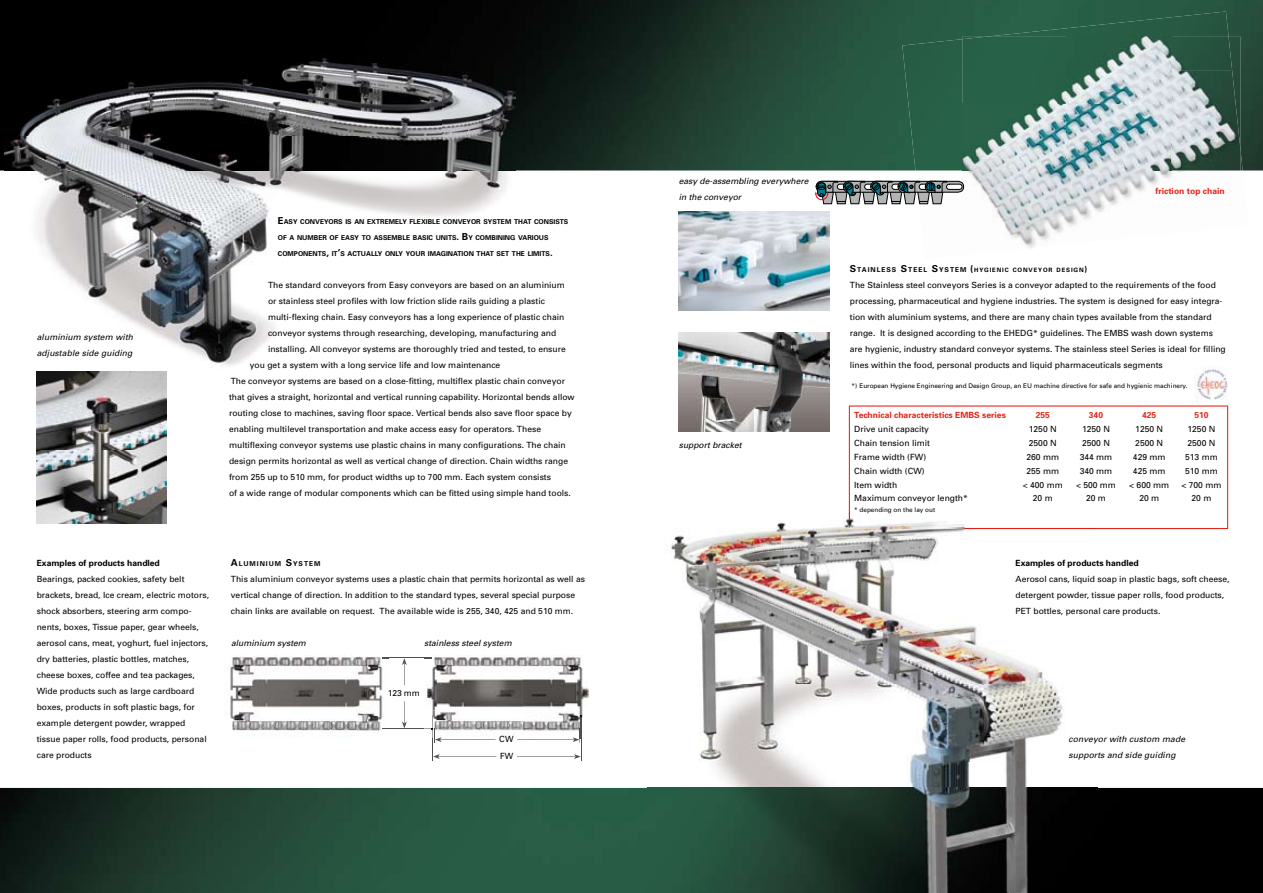
<style>
.page{position:relative;width:1263px;height:893px;background:#fff}
.page>*{position:absolute;margin:0;border:0;box-sizing:border-box;transform-origin:0 0}
.t1{font:8.55px/15.9px "Univers";color:#000}
.t2{font:italic 8.55px/16px "Univers";color:#000}
.t3{font:700 8.55px "Univers";color:#e42518}
.t4{font:700 8.55px "Univers";color:#000}
.t5{font:700 6.75px "Univers";color:#000}
.t6{font:700 6.75px "Univers";letter-spacing:.145em;color:#000}
.t7{font:6.45px "Univers";color:#000}
.t8{font:700 6px "Univers";letter-spacing:.145em;color:#000}
.s1{font-size:9.6px}
.s2{font-size:6.75px}
.s3{font-size:8.55px}
</style>
<div class="page">
<svg style="left:849px;top:405px;width:379px;height:124px"></svg>
<img style="left:0;top:788px;width:1263px;height:105px">
<img style="left:647px;top:511px;width:450px;height:382px">
<img style="left:849px;top:512px;width:248px;height:17px">
<img style="left:1195px;top:367px;width:33px;height:33px">
<img style="left:0;top:0;width:1263px;height:171px">
<img style="left:4px;top:37px;width:512px;height:341px">
<img style="left:37px;top:372px;width:129px;height:152px">
<img style="left:679px;top:332px;width:151px;height:100px">
<img style="left:1232px;top:37px;width:9px;height:33px">
<img style="left:915px;top:180px;width:45px;height:25px">
<div style="left:905px;top:75px;width:57px;height:96px;background:#276047"></div>
<svg style="left:1241px;top:152px;width:2px;height:19px"></svg>
<div style="left:902px;top:39px;width:60px;height:36px;background:#275d45"></div>
<img style="left:984px;top:12px;width:244px;height:25px">
<img style="left:964px;top:171px;width:133px;height:27px">
<img style="left:1097px;top:171px;width:87px;height:27px">
<img style="left:988px;top:198px;width:140px;height:50px">
<img style="left:962px;top:37px;width:209px;height:134px">
<img style="left:1171px;top:70px;width:70px;height:101px">
<img style="left:1171px;top:37px;width:61px;height:33px">
<img style="left:679px;top:211px;width:151px;height:100px">
<svg style="left:815px;top:181px;width:149px;height:23px"></svg>
<img style="left:424px;top:655px;width:165px;height:75px">
<img style="left:230px;top:656px;width:158px;height:80px">
<svg style="left:517px;top:715px;width:65px;height:46px"></svg>
<hr style="left:388px;top:658px;width:36px;height:1px;background:#505052">
<hr style="left:388px;top:728px;width:36px;height:1px;background:#505052">
<svg style="left:424px;top:715px;width:72px;height:46px"></svg>
<svg style="left:402px;top:658px;width:5px;height:27px"></svg>
<svg style="left:402px;top:701px;width:5px;height:27px"></svg>
<p class="t2" style="left:37px;top:329px;width:98px">aluminium system with adjustable side guiding</p>
<p class="t5" style="left:278px;top:217px;width:292px"><span class="s1">E</span>ASY CONVEYORS IS AN EXTREMELY FLEXIBLE CONVEYOR SYSTEM THAT CONSISTS</p>
<p class="t5" style="left:278px;top:233px;width:272px">OF A NUMBER OF EASY TO ASSEMBLE BASIC UNITS<span class="s1">. B</span>Y COMBINING VARIOUS</p>
<p class="t5" style="left:278px;top:249px;width:276px">COMPONENTS<span class="s1">,</span> IT<span class="s1">’</span>S ACTUALLY ONLY YOUR IMAGINATION THAT SET THE LIMITS<span class="s1">.</span></p>
<p class="t1" style="left:268px;top:277px;width:298px">The standard conveyors from Easy conveyors are based on an aluminium</p>
<p class="t1" style="left:268px;top:293px;width:278px">or stainless steel profiles with low friction slide rails guiding a plastic</p>
<p class="t1" style="left:268px;top:309px;width:298px">multi-flexing chain. Easy conveyors has a long experience of plastic chain</p>
<p class="t1" style="left:268px;top:325px;width:290px">conveyor systems through researching, developing, manufacturing and</p>
<p class="t1" style="left:268px;top:341px;width:299px">installing. All conveyor systems are thoroughly tried and tested, to ensure</p>
<p class="t1" style="left:250px;top:357px;width:252px">you get a system with a long service life and low maintenance</p>
<p class="t1" style="left:231px;top:373px;width:336px">The conveyor systems are based on a close-fitting, multiflex plastic chain conveyor</p>
<p class="t1" style="left:229px;top:389px;width:347px">that gives a straight, horizontal and vertical running capability. Horizontal bends allow</p>
<p class="t1" style="left:229px;top:404px;width:344px">routing close to machines, saving floor space. Vertical bends also save floor space by</p>
<p class="t1" style="left:229px;top:420px;width:313px">enabling multilevel transportation and make access easy for operators. These</p>
<p class="t1" style="left:229px;top:436px;width:338px">multiflexing conveyor systems use plastic chains in many configurations. The chain</p>
<p class="t1" style="left:229px;top:452px;width:340px">design permits horizontal as well as vertical change of direction. Chain widths range</p>
<p class="t1" style="left:229px;top:468px;width:323px">from 255 up to 510 mm, for product widths up to 700 mm. Each system consists</p>
<p class="t1" style="left:229px;top:484px;width:343px">of a wide range of modular components which can be fitted using simple hand tools.</p>
<p class="t4" style="left:37px;top:558px;width:125px">Examples of products handled</p>
<p class="t1" style="left:37px;top:571px;width:174px">Bearings, packed cookies, safety belt brackets, bread, Ice cream, electric motors, shock absorbers, steering arm compo&shy;nents, boxes, Tissue paper, gear wheels, aerosol cans, meat, yoghurt, fuel injectors, dry batteries, plastic bottles, matches, cheese boxes, coffee and tea packages, Wide products such as large cardboard boxes, products in soft plastic bags, for example detergent powder, wrapped tissue paper rolls, food products, personal care products</p>
<p class="t6" style="left:231px;top:560px;width:91px"><span class="s1">A</span>LUMINIUM <span class="s1">S</span>YSTEM</p>
<p class="t1" style="left:231px;top:571px;width:356px">This aluminium conveyor systems uses a plastic chain that permits horizontal as well as vertical change of direction. In addition to the standard types, several special purpose chain links are available on request. The available wide is 255, 340, 425 and 510 mm.</p>
<p class="t2" style="left:231px;top:635px;width:76px">aluminium system</p>
<p class="t2" style="left:424px;top:635px;width:89px">stainless steel system</p>
<p class="t1" style="left:388px;top:685px;width:34px">123 mm</p>
<p class="t1" style="left:499px;top:731px;width:16px">CW</p>
<p class="t1" style="left:500px;top:748px;width:15px">FW</p>
<p class="t2" style="left:679px;top:173px;width:131px">easy de-assembling everywhere in the conveyor</p>
<p class="t2" style="left:679px;top:436px;width:64px">support bracket</p>
<p class="t3" style="left:1155px;top:186px;width:71px">friction top chain</p>
<p class="t8" style="left:850px;top:266px;width:239px"><span class="s1">S</span><span class="s2">TAINLESS</span> <span class="s1">S</span><span class="s2">TEEL</span> <span class="s1">S</span><span class="s2">YSTEM</span> <span class="s1">(</span>HYGIENIC CONVEYOR DESIGN<span class="s3">)</span></p>
<p class="t1" style="left:850px;top:277px;width:377px">The Stainless steel conveyors Series is a conveyor adapted to the requirements of the food processing, pharmaceutical and hygiene industries. The system is designed for easy integra&shy;tion with aluminium systems, and there are many chain types available from the standard range. It is designed according to the EHEDG* guidelines. The EMBS wash down systems are hygienic, industry standard conveyor systems. The stainless steel Series is ideal for filling lines within the food, personal products and liquid pharmaceuticals segments</p>
<p class="t7" style="left:852px;top:382px;width:337px">*) European Hygiene Engineering and Design Group, an EU machine directive for safe and hygienic machinery.</p>
<p class="t3" style="left:854px;top:410px;width:153px">Technical characteristics EMBS series</p>
<p class="t3" style="left:1036px;top:410px;width:16px">255</p>
<p class="t3" style="left:1089px;top:410px;width:16px">340</p>
<p class="t3" style="left:1142px;top:410px;width:16px">425</p>
<p class="t3" style="left:1194px;top:410px;width:16px">510</p>
<p class="t1" style="left:854px;top:421px;width:76px">Drive unit capacity</p>
<p class="t1" style="left:1029px;top:421px;width:29px">1250 N</p>
<p class="t1" style="left:1082px;top:421px;width:29px">1250 N</p>
<p class="t1" style="left:1135px;top:421px;width:29px">1250 N</p>
<p class="t1" style="left:1187px;top:421px;width:29px">1250 N</p>
<p class="t1" style="left:854px;top:435px;width:77px">Chain tension limit</p>
<p class="t1" style="left:1029px;top:435px;width:29px">2500 N</p>
<p class="t1" style="left:1082px;top:435px;width:29px">2500 N</p>
<p class="t1" style="left:1135px;top:435px;width:29px">2500 N</p>
<p class="t1" style="left:1187px;top:435px;width:29px">2500 N</p>
<p class="t1" style="left:854px;top:449px;width:73px">Frame width (FW)</p>
<p class="t1" style="left:1026px;top:449px;width:34px">260 mm</p>
<p class="t1" style="left:1080px;top:449px;width:34px">344 mm</p>
<p class="t1" style="left:1133px;top:449px;width:34px">429 mm</p>
<p class="t1" style="left:1185px;top:449px;width:34px">513 mm</p>
<p class="t1" style="left:854px;top:463px;width:72px">Chain width (CW)</p>
<p class="t1" style="left:1026px;top:463px;width:34px">255 mm</p>
<p class="t1" style="left:1080px;top:463px;width:34px">340 mm</p>
<p class="t1" style="left:1133px;top:463px;width:34px">425 mm</p>
<p class="t1" style="left:1185px;top:463px;width:34px">510 mm</p>
<p class="t1" style="left:854px;top:476px;width:45px">Item width</p>
<p class="t1" style="left:1023px;top:476px;width:42px">&lt; 400 mm</p>
<p class="t1" style="left:1076px;top:476px;width:42px">&lt; 500 mm</p>
<p class="t1" style="left:1129px;top:476px;width:42px">&lt; 600 mm</p>
<p class="t1" style="left:1181px;top:476px;width:42px">&lt; 700 mm</p>
<p class="t1" style="left:854px;top:490px;width:115px">Maximum conveyor length*</p>
<p class="t1" style="left:1033px;top:490px;width:21px">20 m</p>
<p class="t1" style="left:1086px;top:490px;width:21px">20 m</p>
<p class="t1" style="left:1139px;top:490px;width:21px">20 m</p>
<p class="t1" style="left:1191px;top:490px;width:21px">20 m</p>
<p class="t7" style="left:854px;top:506px;width:82px">* depending on the lay out</p>
<p class="t4" style="left:1015px;top:558px;width:125px">Examples of products handled</p>
<p class="t1" style="left:1015px;top:571px;width:215px">Aerosol cans, liquid soap in plastic bags, soft cheese, detergent powder, tissue paper rolls, food products,<br>PET bottles, personal care products.</p>
<p class="t2" style="left:1068px;top:730px;width:118px">conveyor with custom made supports and side guiding</p>
</div>
